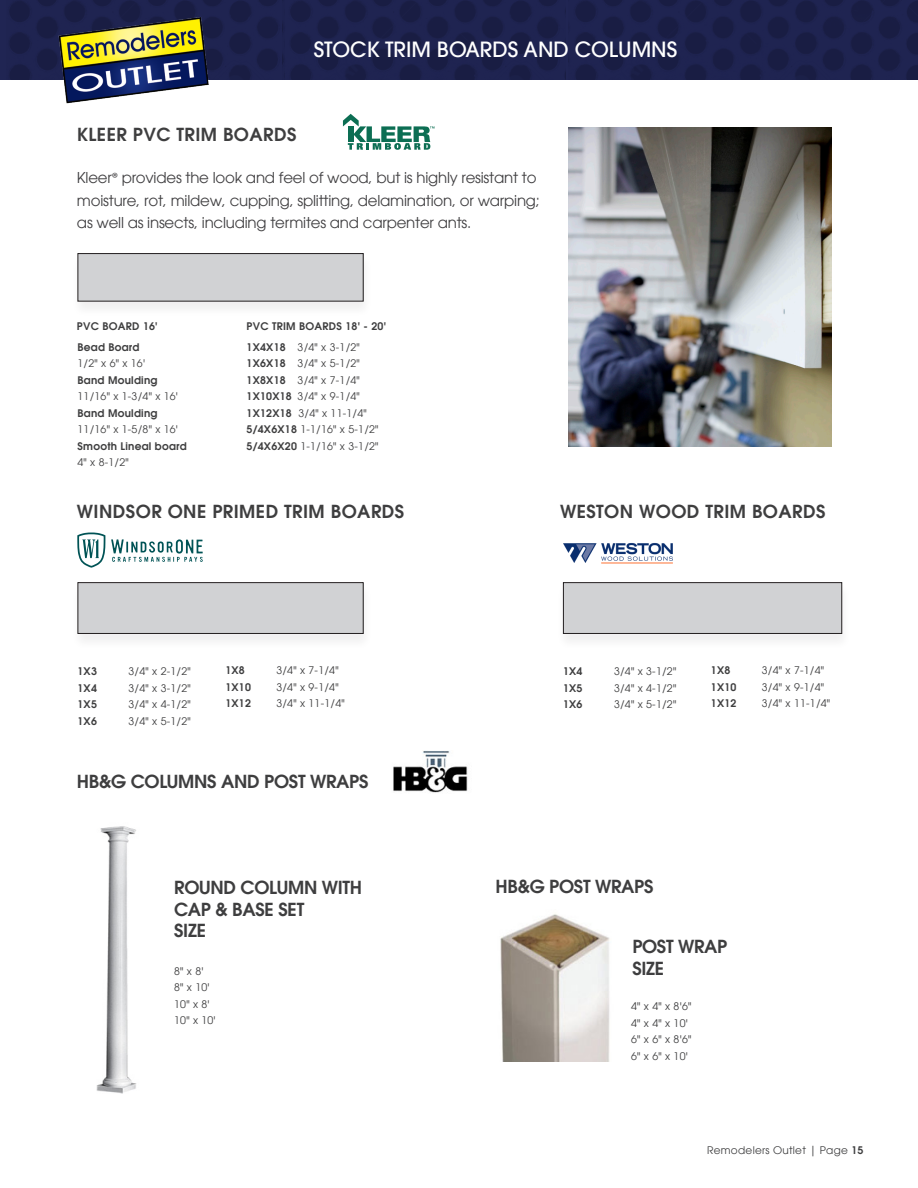
<style>
.page{position:relative;width:918px;height:1188px;background:#fff}
.page>*{position:absolute;margin:0;border:0;box-sizing:border-box;transform-origin:0 0}
.t1{font:500 21px "Avant Garde LT";color:#fff}
.Design_Book_Body{font:600 18px/21.6px "Avant Garde LT";letter-spacing:-.015em;color:#3e3e3f}
.Design_Book_Body-2{font:600 18px "Avant Garde LT";letter-spacing:.025em;color:#3e3e3f}
.t2{font:15px/22.5px "Avant Garde LT";letter-spacing:-.015em;color:#414042}
.Design_Book_Body-3{font:10.5px "Avant Garde LT";letter-spacing:.025em;color:#3e3e3f}
.Design_Book_Body-4{font:600 10.5px/16.5px "Avant Garde LT";letter-spacing:.025em;color:#3e3e3f}
.s1{font-family:"Myriad Pro"}
.s2{font-weight:400}
.s3{font-weight:600}
</style>
<div class="page">
<img style="left:6px;top:0;width:277px;height:80px">
<img style="left:283px;top:0;width:282px;height:80px">
<img style="left:568px;top:0;width:350px;height:80px">
<img style="left:0;top:0;width:1px;height:80px">
<img style="left:55px;top:14px;width:156px;height:90px">
<img style="left:96px;top:826px;width:41px;height:268px">
<img style="left:500px;top:914px;width:110px;height:148px">
<img style="left:393px;top:750px;width:75px;height:43px">
<div style="left:71px;top:582px;width:302px;height:68px;background:#f8f7f8"></div>
<div style="left:78px;top:583px;width:285px;height:50px;background:#d1d2d4"></div>
<div style="left:78px;top:582px;width:286px;height:52px;border:1px solid #231f20"></div>
<img style="left:569px;top:127px;width:262px;height:319px">
<svg style="left:343px;top:114px;width:91px;height:36px"></svg>
<svg style="left:111px;top:539px;width:92px;height:23px"></svg>
<svg style="left:77px;top:533px;width:28px;height:35px"></svg>
<div style="left:71px;top:253px;width:302px;height:65px;background:#f8f8f8"></div>
<div style="left:78px;top:254px;width:285px;height:47px;background:#d1d2d4"></div>
<div style="left:78px;top:253px;width:286px;height:49px;border:1px solid #231f20"></div>
<img style="left:563px;top:543px;width:110px;height:21px">
<div style="left:556px;top:582px;width:296px;height:68px;background:#f8f7f8"></div>
<div style="left:563px;top:583px;width:279px;height:50px;background:#d1d2d4"></div>
<div style="left:563px;top:582px;width:279px;height:52px;border:1px solid #231f20"></div>
<p class="t1" style="left:314px;top:37px;width:365px">STOCK TRIM BOARDS AND COLUMNS</p>
<p class="Design_Book_Body-2" style="left:77px;top:123px;width:221px">KLEER PVC TRIM BOARDS</p>
<p class="t2" style="left:77px;top:166px;width:464px">Kleer<span class="s1">®</span> provides the look and feel of wood, but is highly resistant to moisture, rot, mildew, cupping, splitting, delamination, or warping; as well as insects, including termites and carpenter ants.</p>
<p class="Design_Book_Body-4" style="left:77px;top:318px;width:82px">PVC BOARD 16'</p>
<p class="Design_Book_Body-4" style="left:247px;top:318px;width:141px">PVC TRIM BOARDS 18' - 20'</p>
<p class="Design_Book_Body-4" style="left:78px;top:339px;width:63px">Bead Board</p>
<p class="Design_Book_Body-3" style="left:78px;top:357px;width:69px">1/2" x 6" x 16'</p>
<p class="Design_Book_Body-4" style="left:78px;top:372px;width:82px">Band Moulding</p>
<p class="Design_Book_Body-3" style="left:78px;top:390px;width:102px">11/16" x 1-3/4" x 16'</p>
<p class="Design_Book_Body-4" style="left:78px;top:405px;width:82px">Band Moulding</p>
<p class="Design_Book_Body-3" style="left:78px;top:423px;width:102px">11/16" x 1-5/8" x 16'</p>
<p class="Design_Book_Body-4" style="left:78px;top:438px;width:111px">Smooth Lineal board<br><span class="s2">4" x 8-1/2"</span></p>
<p class="Design_Book_Body-3" style="left:247px;top:341px;width:115px"><span class="s3">1X4X18</span> 3/4" x 3-1/2"</p>
<p class="Design_Book_Body-3" style="left:247px;top:357px;width:115px"><span class="s3">1X6X18</span> 3/4" x 5-1/2"</p>
<p class="Design_Book_Body-3" style="left:247px;top:374px;width:115px"><span class="s3">1X8X18</span> 3/4" x 7-1/4"</p>
<p class="Design_Book_Body-3" style="left:247px;top:390px;width:115px"><span class="s3">1X10X18</span> 3/4" x 9-1/4"</p>
<p class="Design_Book_Body-3" style="left:247px;top:407px;width:122px"><span class="s3">1X12X18</span> 3/4" x 11-1/4"</p>
<p class="Design_Book_Body-3" style="left:247px;top:423px;width:133px"><span class="s3">5/4X6X18</span> 1-1/16" x 5-1/2"</p>
<p class="Design_Book_Body-3" style="left:247px;top:440px;width:133px"><span class="s3">5/4X6X20</span> 1-1/16" x 3-1/2"</p>
<p class="Design_Book_Body-2" style="left:77px;top:499px;width:329px">WINDSOR ONE PRIMED TRIM BOARDS</p>
<p class="Design_Book_Body-4" style="left:78px;top:663px;width:21px">1X3</p>
<p class="Design_Book_Body-3" style="left:129px;top:665px;width:64px">3/4" x 2-1/2"</p>
<p class="Design_Book_Body-4" style="left:78px;top:679px;width:21px">1X4</p>
<p class="Design_Book_Body-3" style="left:129px;top:682px;width:64px">3/4" x 3-1/2"</p>
<p class="Design_Book_Body-4" style="left:78px;top:696px;width:21px">1X5</p>
<p class="Design_Book_Body-3" style="left:129px;top:698px;width:64px">3/4" x 4-1/2"</p>
<p class="Design_Book_Body-4" style="left:78px;top:712px;width:21px">1X6</p>
<p class="Design_Book_Body-3" style="left:129px;top:715px;width:64px">3/4" x 5-1/2"</p>
<p class="Design_Book_Body-4" style="left:225px;top:662px;width:21px">1X8</p>
<p class="Design_Book_Body-3" style="left:276px;top:664px;width:64px">3/4" x 7-1/4"</p>
<p class="Design_Book_Body-4" style="left:225px;top:678px;width:27px">1X10</p>
<p class="Design_Book_Body-3" style="left:276px;top:681px;width:64px">3/4" x 9-1/4"</p>
<p class="Design_Book_Body-4" style="left:225px;top:695px;width:27px">1X12</p>
<p class="Design_Book_Body-3" style="left:276px;top:697px;width:70px">3/4" x 11-1/4"</p>
<p class="Design_Book_Body" style="left:77px;top:770px;width:293px">HB&amp;G COLUMNS AND POST WRAPS</p>
<p class="Design_Book_Body" style="left:174px;top:876px;width:189px">ROUND COLUMN WITH<br>CAP &amp; BASE SET</p>
<p class="Design_Book_Body" style="left:174px;top:920px;width:33px">SIZE</p>
<p class="Design_Book_Body-3" style="left:174px;top:964px;width:31px">8" x 8'</p>
<p class="Design_Book_Body-3" style="left:174px;top:981px;width:37px">8" x 10'</p>
<p class="Design_Book_Body-3" style="left:174px;top:997px;width:37px">10" x 8'</p>
<p class="Design_Book_Body-3" style="left:174px;top:1014px;width:43px">10" x 10'</p>
<p class="Design_Book_Body-2" style="left:560px;top:499px;width:267px">WESTON WOOD TRIM BOARDS</p>
<p class="Design_Book_Body-4" style="left:563px;top:663px;width:21px">1X4</p>
<p class="Design_Book_Body-3" style="left:614px;top:665px;width:64px">3/4" x 3-1/2"</p>
<p class="Design_Book_Body-4" style="left:563px;top:679px;width:21px">1X5</p>
<p class="Design_Book_Body-3" style="left:614px;top:682px;width:64px">3/4" x 4-1/2"</p>
<p class="Design_Book_Body-4" style="left:563px;top:696px;width:21px">1X6</p>
<p class="Design_Book_Body-3" style="left:614px;top:698px;width:64px">3/4" x 5-1/2"</p>
<p class="Design_Book_Body-4" style="left:711px;top:662px;width:21px">1X8</p>
<p class="Design_Book_Body-3" style="left:762px;top:664px;width:64px">3/4" x 7-1/4"</p>
<p class="Design_Book_Body-4" style="left:711px;top:678px;width:27px">1X10</p>
<p class="Design_Book_Body-3" style="left:762px;top:681px;width:64px">3/4" x 9-1/4"</p>
<p class="Design_Book_Body-4" style="left:711px;top:695px;width:27px">1X12</p>
<p class="Design_Book_Body-3" style="left:762px;top:697px;width:70px">3/4" x 11-1/4"</p>
<p class="Design_Book_Body" style="left:496px;top:876px;width:159px">HB&amp;G POST WRAPS</p>
<p class="Design_Book_Body" style="left:632px;top:935px;width:97px">POST WRAP<br>SIZE</p>
<p class="Design_Book_Body-3" style="left:631px;top:1000px;width:62px">4" x 4" x 8'6"</p>
<p class="Design_Book_Body-3" style="left:631px;top:1017px;width:58px">4" x 4" x 10'</p>
<p class="Design_Book_Body-3" style="left:631px;top:1033px;width:62px">6" x 6" x 8'6"</p>
<p class="Design_Book_Body-3" style="left:631px;top:1050px;width:58px">6" x 6" x 10'</p>
<p class="Design_Book_Body-3" style="left:707px;top:1144px;width:158px">Remodelers Outlet | Page <span class="s3">15</span></p>
</div>
